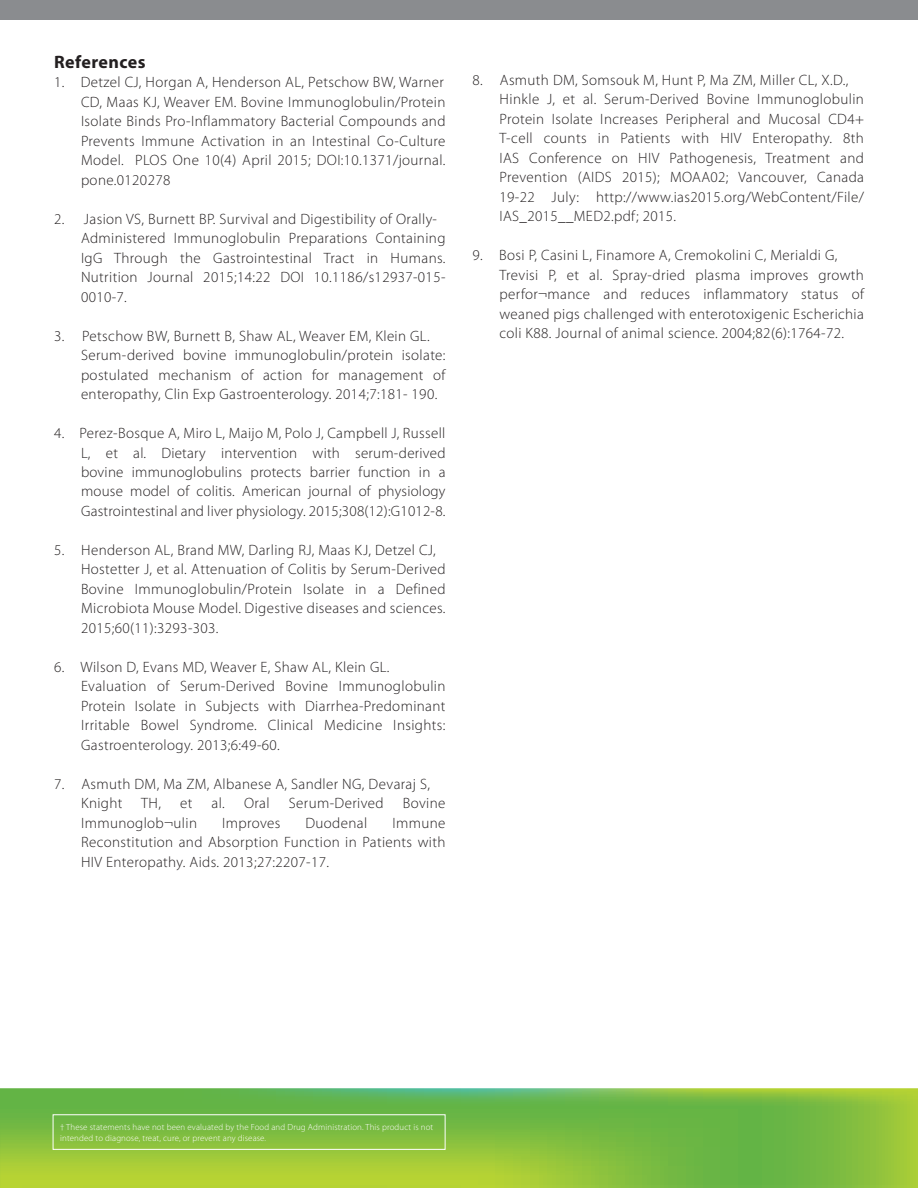
<style>
.page{position:relative;width:918px;height:1188px;background:#fff}
.page>*{position:absolute;margin:0;border:0;box-sizing:border-box;transform-origin:0 0}
.t1{font:700 18px "Myriad Pro";letter-spacing:.025em;color:#231f20}
.t2{font:300 15px/19.5px "Myriad Pro";letter-spacing:.025em;color:#231f20}
.t3{font:300 8.85px/10.6px "Myriad Pro";letter-spacing:.015em;color:#fff}
</style>
<div class="page">
<svg style="left:0;top:1088px;width:918px;height:100px;background:#82bf41"></svg>
<div style="left:0;top:0;width:918px;height:20px;background:#8a8c8f"></div>
<div style="left:53px;top:1114px;width:393px;height:36px;border:1px solid #fff"></div>
<p class="t1" style="left:54px;top:50px;width:93px">References</p>
<p class="t2" style="left:81px;top:72px;width:366px;text-align:justify;text-indent:-27px">1. Detzel CJ, Horgan A, Henderson AL, Petschow BW, Warner CD, Maas KJ, Weaver EM. Bovine Immunoglobulin/Protein Isolate Binds Pro-Inflammatory Bacterial Compounds and Prevents Immune Activation in an Intestinal Co-Culture Model. PLOS One 10(4) April 2015; DOI:10.1371/journal. pone.0120278</p>
<p class="t2" style="left:81px;top:209px;width:366px;text-indent:-27px">2. Jasion VS, Burnett BP. Survival and Digestibility of Orally-Administered Immunoglobulin Preparations Containing IgG Through the Gastrointestinal Tract in Humans.<br>Nutrition Journal 2015;14:22 DOI 10.1186/s12937-015- 0010-7.</p>
<p class="t2" style="left:81px;top:326px;width:366px;text-indent:-27px">3. Petschow BW, Burnett B, Shaw AL, Weaver EM, Klein GL.<br>Serum-derived bovine immunoglobulin/protein isolate: postulated mechanism of action for management of enteropathy, Clin Exp Gastroenterology. 2014;7:181- 190.</p>
<p class="t2" style="left:81px;top:423px;width:366px;text-align:justify;text-indent:-27px">4. Perez-Bosque A, Miro L, Maijo M, Polo J, Campbell J, Russell L, et al. Dietary intervention with serum-derived bovine immunoglobulins protects barrier function in a mouse model of colitis. American journal of physiology Gastrointestinal and liver physiology. 2015;308(12):G1012-8.</p>
<p class="t2" style="left:81px;top:540px;width:366px;text-indent:-27px">5. Henderson AL, Brand MW, Darling RJ, Maas KJ, Detzel CJ, Hostetter J, et al. Attenuation of Colitis by Serum-Derived Bovine Immunoglobulin/Protein Isolate in a Defined Microbiota Mouse Model. Digestive diseases and sciences.<br>2015;60(11):3293-303.</p>
<p class="t2" style="left:81px;top:657px;width:366px;text-indent:-27px">6. Wilson D, Evans MD, Weaver E, Shaw AL, Klein GL.<br>Evaluation of Serum-Derived Bovine Immunoglobulin Protein Isolate in Subjects with Diarrhea-Predominant Irritable Bowel Syndrome. Clinical Medicine Insights:<br>Gastroenterology. 2013;6:49-60.</p>
<p class="t2" style="left:81px;top:774px;width:351px;text-indent:-27px">7. Asmuth DM, Ma ZM, Albanese A, Sandler NG, Devaraj S,<br>Knight TH,</p>
<p class="t2" style="left:180px;top:794px;width:14px">et</p>
<p class="t2" style="left:212px;top:794px;width:60px">al. Oral</p>
<p class="t2" style="left:289px;top:794px;width:96px">Serum-Derived</p>
<p class="t2" style="left:403px;top:794px;width:44px">Bovine</p>
<p class="t2" style="left:81px;top:813px;width:118px">Immunoglob¬ulin</p>
<p class="t2" style="left:222px;top:813px;width:60px">Improves</p>
<p class="t2" style="left:306px;top:813px;width:63px">Duodenal</p>
<p class="t2" style="left:81px;top:813px;width:366px;text-align:justify;text-indent:311px">Immune Reconstitution and Absorption Function in Patients with HIV Enteropathy. Aids. 2013;27:2207-17.</p>
<p class="t2" style="left:500px;top:70px;width:366px;text-indent:-27px">8. Asmuth DM, Somsouk M, Hunt P, Ma ZM, Miller CL, X.D., Hinkle J, et al. Serum-Derived Bovine Immunoglobulin Protein Isolate Increases Peripheral and Mucosal CD4+ T-cell counts in Patients with HIV Enteropathy. 8th IAS Conference on HIV Pathogenesis, Treatment and Prevention (AIDS 2015); MOAA02; Vancouver, Canada 19-22 July: http://www.ias2015.org/WebContent/File/ IAS_2015__MED2.pdf; 2015.</p>
<p class="t2" style="left:500px;top:245px;width:366px;text-indent:-27px">9. Bosi P, Casini L, Finamore A, Cremokolini C, Merialdi G, Trevisi P, et al. Spray-dried plasma improves growth perfor¬mance and reduces inflammatory status of weaned pigs challenged with enterotoxigenic Escherichia coli K88. Journal of animal science. 2004;82(6):1764-72.</p>
<p class="t3" style="left:60px;top:1122px;width:375px">† These statements have not been evaluated by the Food and Drug Administration. This product is not intended to diagnose, treat, cure, or prevent any disease.</p>
</div>
